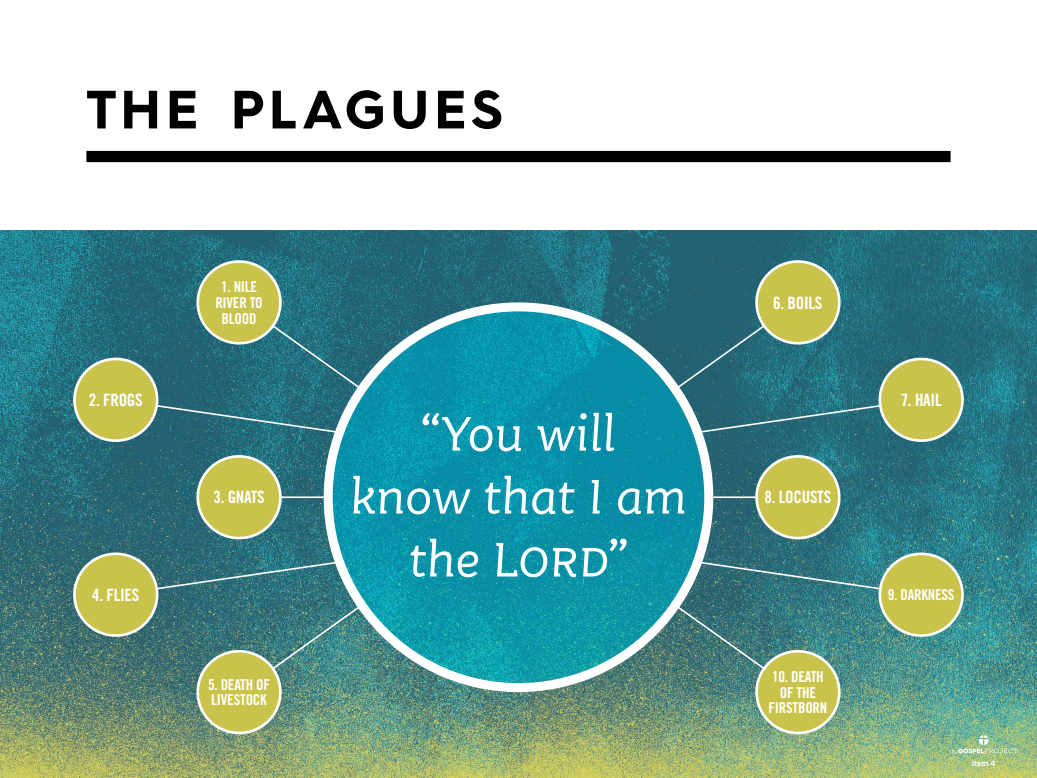
<style>
.page{position:relative;width:1037px;height:778px;background:#fff}
.page>*{position:absolute;margin:0;border:0;box-sizing:border-box;transform-origin:0 0}
.t1{font:700 54px "Hurme Geometric Sans 4";letter-spacing:.095em;color:#000}
.t2{font:italic 52.44px/62.9px "Ernestine Pro";letter-spacing:-.01em;color:#fff;text-align:center}
.t3{font:17px "Trade Gothic LT Std Bd Cn 20";letter-spacing:-.015em;color:#fff}
.t4{font:14.96px/15.8px "Trade Gothic LT Std Bd Cn 20";letter-spacing:-.015em;color:#fff;text-align:center}
.t5{font:italic 700 8.4px "Ernestine Pro";color:#fff}
</style>
<div class="page">
<img style="left:0;top:230px;width:1037px;height:548px">
<svg style="left:328px;top:307px;width:381px;height:380px;background:#1397ac"></svg>
<div style="left:324px;top:302px;width:389px;height:390px;border:9px solid #fff;border-radius:50%"></div>
<div style="left:86px;top:151px;width:864px;height:11px;background:#000"></div>
<svg style="left:949px;top:735px;width:69px;height:18px"></svg>
<svg style="left:237px;top:299px;width:126px;height:92px;background:#297180"></svg>
<svg style="left:138px;top:398px;width:202px;height:36px;background:#307280"></svg>
<div style="left:198px;top:261px;width:82px;height:82px;background:#cac34b;border-radius:50%"></div>
<div style="left:196px;top:260px;width:86px;height:84px;border:3px solid #fff;border-radius:50%"></div>
<div style="left:74px;top:359px;width:83px;height:81px;background:#cac34b;border-radius:50%"></div>
<div style="left:73px;top:357px;width:85px;height:85px;border:3px solid #fff;border-radius:50%"></div>
<hr style="left:239px;top:496px;width:89px;height:2px;background:#fff">
<div style="left:198px;top:456px;width:82px;height:82px;background:#cac34b;border-radius:50%"></div>
<div style="left:196px;top:455px;width:86px;height:84px;border:3px solid #fff;border-radius:50%"></div>
<img style="left:237px;top:603px;width:126px;height:92px">
<img style="left:138px;top:560px;width:202px;height:36px">
<div style="left:198px;top:651px;width:82px;height:82px;background:#cac34b;border-radius:50%"></div>
<div style="left:196px;top:650px;width:86px;height:84px;border:3px solid #fff;border-radius:50%"></div>
<div style="left:74px;top:554px;width:83px;height:81px;background:#cac34b;border-radius:50%"></div>
<div style="left:73px;top:552px;width:85px;height:85px;border:3px solid #fff;border-radius:50%"></div>
<svg style="left:673px;top:299px;width:127px;height:92px;background:#2a6a79"></svg>
<svg style="left:697px;top:398px;width:202px;height:36px;background:#30717f"></svg>
<div style="left:756px;top:261px;width:83px;height:82px;background:#cac34b;border-radius:50%"></div>
<div style="left:755px;top:260px;width:85px;height:84px;border:3px solid #fff;border-radius:50%"></div>
<div style="left:880px;top:359px;width:82px;height:81px;background:#cac34b;border-radius:50%"></div>
<div style="left:878px;top:357px;width:86px;height:85px;border:3px solid #fff;border-radius:50%"></div>
<hr style="left:709px;top:496px;width:89px;height:2px;background:#fff">
<div style="left:756px;top:456px;width:83px;height:82px;background:#cac34b;border-radius:50%"></div>
<div style="left:755px;top:455px;width:85px;height:84px;border:3px solid #fff;border-radius:50%"></div>
<img style="left:673px;top:603px;width:127px;height:92px">
<img style="left:697px;top:560px;width:202px;height:36px">
<div style="left:756px;top:651px;width:83px;height:82px;background:#cac34b;border-radius:50%"></div>
<div style="left:755px;top:650px;width:85px;height:84px;border:3px solid #fff;border-radius:50%"></div>
<div style="left:880px;top:554px;width:82px;height:81px;background:#cac34b;border-radius:50%"></div>
<div style="left:878px;top:552px;width:86px;height:85px;border:3px solid #fff;border-radius:50%"></div>
<h1 class="t1" style="left:86px;top:72px;width:418px">THE PLAGUES</h1>
<p class="t3" style="left:89px;top:389px;width:55px">2. FROGS</p>
<p class="t3" style="left:92px;top:584px;width:49px">4. FLIES</p>
<p class="t4" style="left:215px;top:278px;width:49px">1. NILE<br>RIVER TO<br>BLOOD</p>
<p class="t3" style="left:213px;top:487px;width:53px">3. GNATS</p>
<h2 class="t2" style="left:350px;top:401px;width:338px">“You will<br>know that I am the Lord”</h2>
<p class="t3" style="left:773px;top:292px;width:51px">6. BOILS</p>
<p class="t3" style="left:764px;top:487px;width:68px">8. LOCUSTS</p>
<p class="t4" style="left:208px;top:676px;width:63px;text-align:left">5. DEATH OF<br>LIVESTOCK</p>
<p class="t4" style="left:768px;top:668px;width:60px">10. DEATH<br>OF THE<br>FIRSTBORN</p>
<p class="t3" style="left:901px;top:389px;width:42px">7. HAIL</p>
<p class="t4" style="left:888px;top:586px;width:68px">9. DARKNESS</p>
<p class="t5" style="left:972px;top:757px;width:26px">Item 4</p>
</div>
